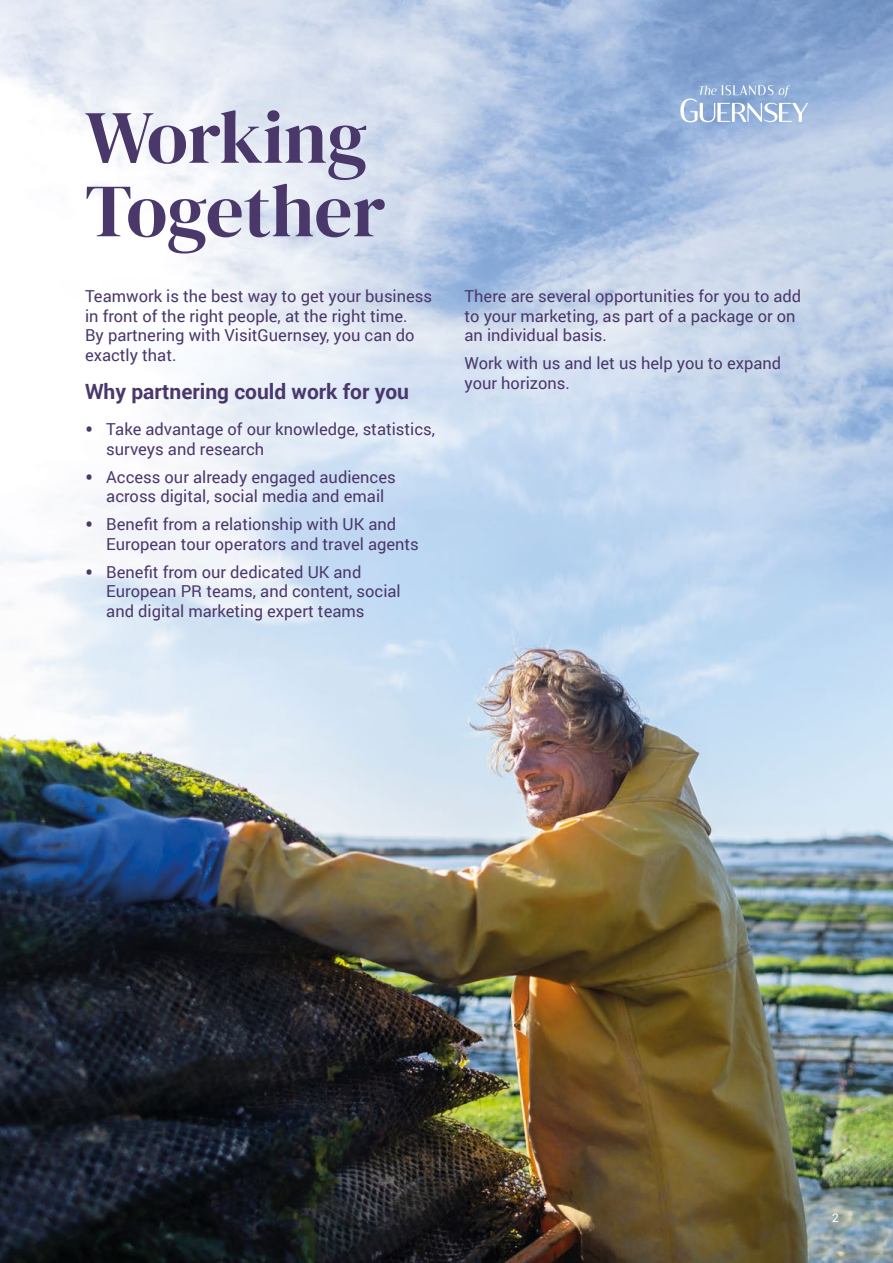
<style>
.page{position:relative;width:893px;height:1263px;background:#fff}
.page>*{position:absolute;margin:0;border:0;box-sizing:border-box;transform-origin:0 0}
.t1{font:75px/73.5px "DM Serif Display";color:#4a386b}
.t2{font:700 21px "Roboto";color:#4a386b}
.t3{font:16.5px/19.5px "Roboto";color:#4a386b}
.t4{font:12px "Roboto";color:#fff}
.s1{font-size:24px}
</style>
<div class="page">
<img style="left:0;top:0;width:893px;height:1263px">
<svg style="left:680px;top:85px;width:128px;height:37px;background:#a3bbde"></svg>
<h1 class="t1" style="left:85px;top:102px;width:302px">Working<br>Together</h1>
<p class="t3" style="left:85px;top:286px;width:349px">Teamwork is the best way to get your business in front of the right people, at the right time.<br>By partnering with VisitGuernsey, you can do exactly that.</p>
<p class="t2" style="left:85px;top:376px;width:325px">Why partnering could work for you</p>
<p class="t3" style="left:106px;top:419px;width:330px;text-indent:-21px"><span class="s1">•</span> Take advantage of our knowledge, statistics, surveys and research</p>
<p class="t3" style="left:85px;top:466px;width:312px;text-align:center"><span class="s1">•</span> Access our already engaged audiences across digital, social media and email</p>
<p class="t3" style="left:106px;top:514px;width:314px;text-indent:-21px"><span class="s1">•</span> Benefit from a relationship with UK and<br>European tour operators and travel agents</p>
<p class="t3" style="left:106px;top:561px;width:296px;text-indent:-21px"><span class="s1">•</span> Benefit from our dedicated UK and<br>European PR teams, and content, social and digital marketing expert teams</p>
<p class="t3" style="left:465px;top:286px;width:338px">There are several opportunities for you to add to your marketing, as part of a package or on an individual basis.</p>
<p class="t3" style="left:465px;top:353px;width:318px">Work with us and let us help you to expand your horizons.</p>
<p class="t4" style="left:832px;top:1209px;width:8px">2</p>
</div>
